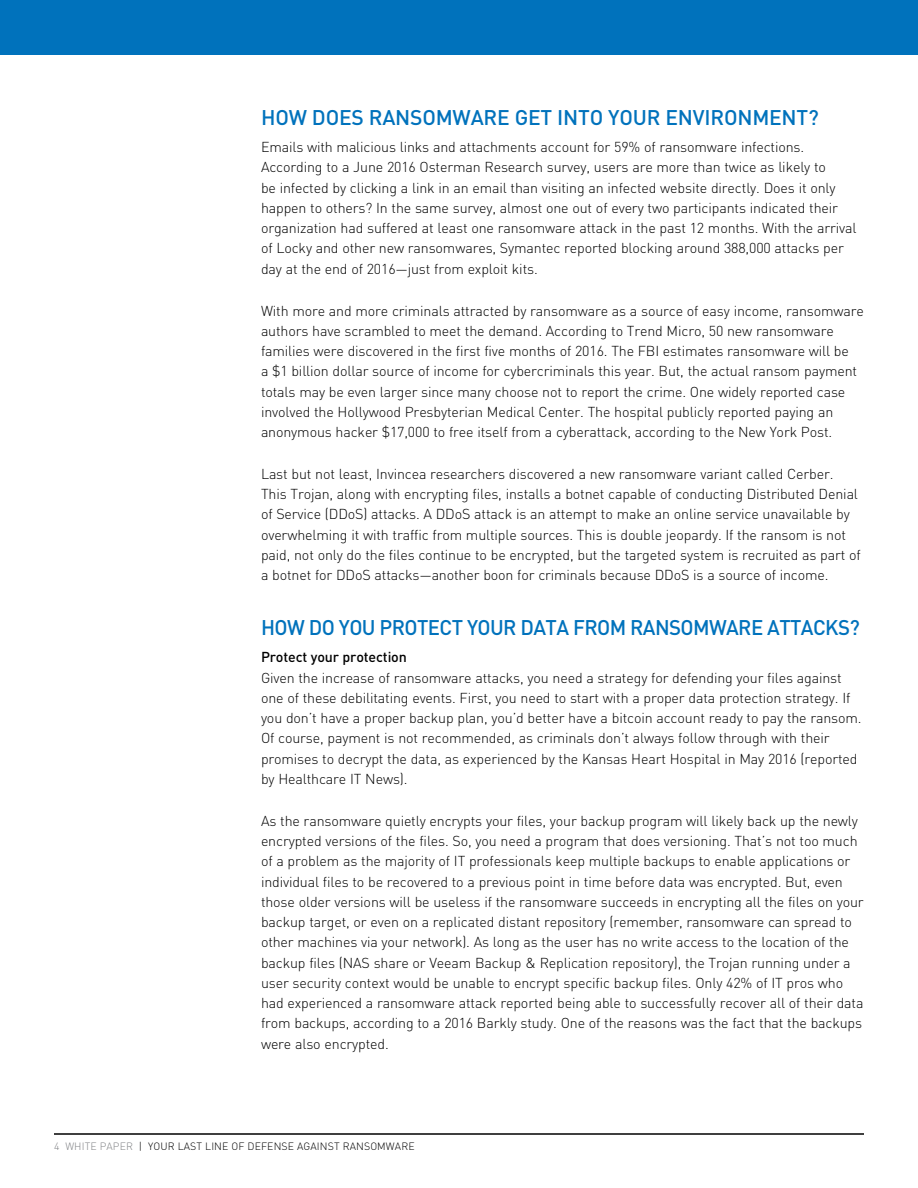
<style>
.page{position:relative;width:918px;height:1188px;background:#fff}
.page>*{position:absolute;margin:0;border:0;box-sizing:border-box;transform-origin:0 0}
.header_shortcut_0316{font:500 21px "DIN Pro";letter-spacing:-.03em;color:#0072bc}
.header_shortcut_0316-2{font:500 21px "DIN Pro";letter-spacing:-.01em;color:#0072bc}
.Paragraph{font:300 14.25px/20.2px "DIN Pro";letter-spacing:-.01em;color:#000}
.subhead_0316{font:500 14.25px "DIN Pro";letter-spacing:-.01em;color:#000}
.t1{font:300 10.5px "DIN Pro";letter-spacing:.01em;color:#000}
.s1{color:#808285}
</style>
<div class="page">
<hr style="left:54px;top:1133px;width:810px;height:2px;background:#000">
<div style="left:0;top:0;width:918px;height:55px;background:#0072bc"></div>
<p class="header_shortcut_0316-2" style="left:261px;top:101px;width:559px">HOW DOES RANSOMWARE GET INTO YOUR ENVIRONMENT?</p>
<p class="Paragraph" style="left:261px;top:136px;width:597px">Emails with malicious links and attachments account for 59% of ransomware infections.<br>According to a June 2016 Osterman Research survey, users are more than twice as likely to<br>be infected by clicking a link in an email than visiting an infected website directly. Does it only happen to others? In the same survey, almost one out of every two participants indicated their organization had suffered at least one ransomware attack in the past 12 months. With the arrival of Locky and other new ransomwares, Symantec reported blocking around 388,000 attacks per day at the end of 2016—just from exploit kits.</p>
<p class="Paragraph" style="left:261px;top:299px;width:605px">With more and more criminals attracted by ransomware as a source of easy income, ransomware authors have scrambled to meet the demand. According to Trend Micro, 50 new ransomware families were discovered in the first five months of 2016. The FBI estimates ransomware will be<br>a $1 billion dollar source of income for cybercriminals this year. But, the actual ransom payment totals may be even larger since many choose not to report the crime. One widely reported case involved the Hollywood Presbyterian Medical Center. The hospital publicly reported paying an anonymous hacker $17,000 to free itself from a cyberattack, according to the New York Post.</p>
<p class="Paragraph" style="left:261px;top:462px;width:601px">Last but not least, Invincea researchers discovered a new ransomware variant called Cerber.<br>This Trojan, along with encrypting files, installs a botnet capable of conducting Distributed Denial of Service (DDoS) attacks. A DDoS attack is an attempt to make an online service unavailable by overwhelming it with traffic from multiple sources. This is double jeopardy. If the ransom is not paid, not only do the files continue to be encrypted, but the targeted system is recruited as part of a botnet for DDoS attacks—another boon for criminals because DDoS is a source of income.</p>
<p class="header_shortcut_0316" style="left:261px;top:611px;width:600px">HOW DO YOU PROTECT YOUR DATA FROM RANSOMWARE ATTACKS?</p>
<p class="subhead_0316" style="left:261px;top:646px;width:147px">Protect your protection</p>
<p class="Paragraph" style="left:261px;top:666px;width:602px">Given the increase of ransomware attacks, you need a strategy for defending your files against one of these debilitating events. First, you need to start with a proper data protection strategy. If you don’t have a proper backup plan, you’d better have a bitcoin account ready to pay the ransom.<br>Of course, payment is not recommended, as criminals don’t always follow through with their promises to decrypt the data, as experienced by the Kansas Heart Hospital in May 2016 (reported by Healthcare IT News).</p>
<p class="Paragraph" style="left:261px;top:809px;width:604px">As the ransomware quietly encrypts your files, your backup program will likely back up the newly encrypted versions of the files. So, you need a program that does versioning. That’s not too much of a problem as the majority of IT professionals keep multiple backups to enable applications or individual files to be recovered to a previous point in time before data was encrypted. But, even those older versions will be useless if the ransomware succeeds in encrypting all the files on your backup target, or even on a replicated distant repository (remember, ransomware can spread to other machines via your network). As long as the user has no write access to the location of the backup files (NAS share or Veeam Backup &amp; Replication repository), the Trojan running under a user security context would be unable to encrypt specific backup files. Only 42% of IT pros who had experienced a ransomware attack reported being able to successfully recover all of their data from backups, according to a 2016 Barkly study. One of the reasons was the fact that the backups were also encrypted.</p>
<p class="t1" style="left:54px;top:1138px;width:362px"><span class="s1">4 WHITE PAPER</span> | YOUR LAST LINE OF DEFENSE AGAINST RANSOMWARE</p>
</div>
